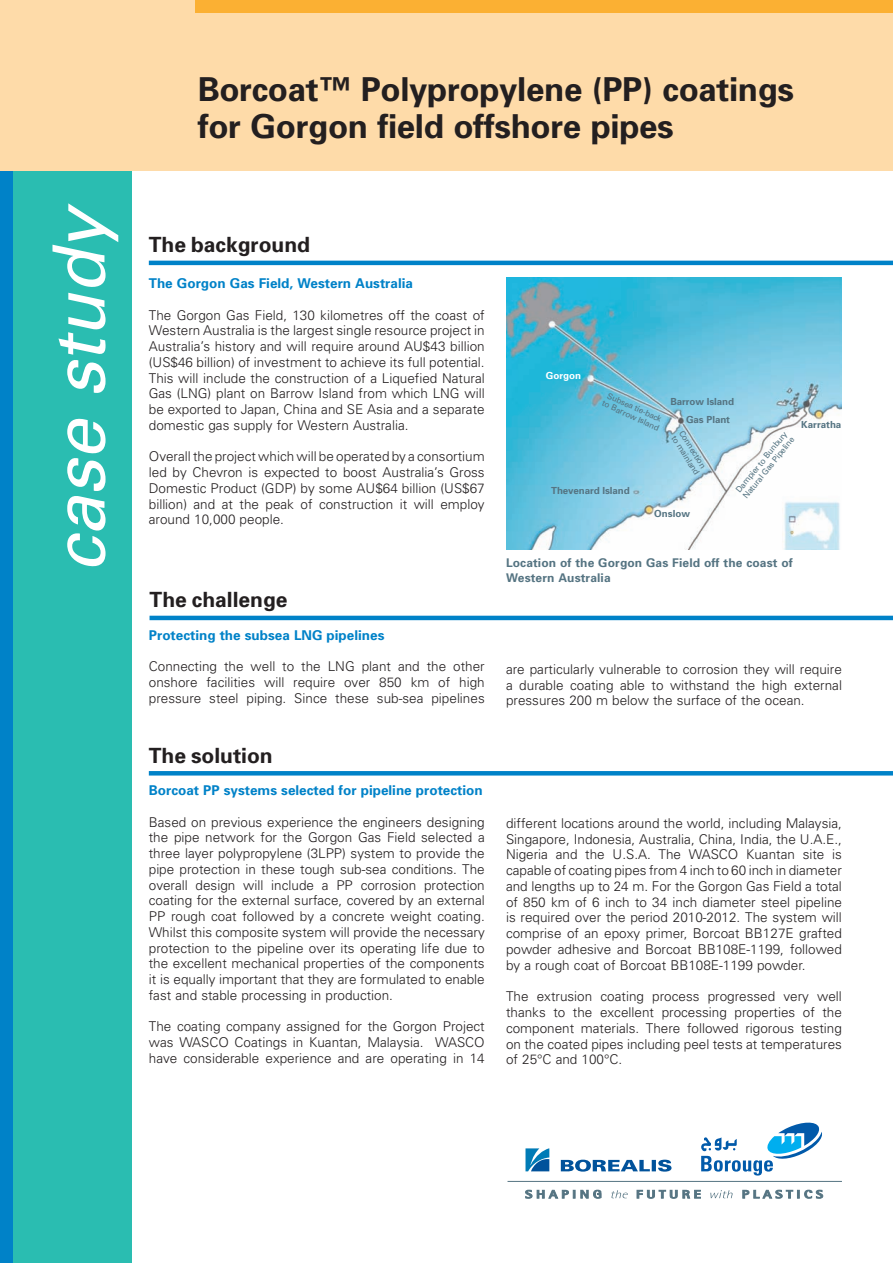
<style>
.page{position:relative;width:893px;height:1263px;background:#fff}
.page>*{position:absolute;margin:0;border:0;box-sizing:border-box;transform-origin:0 0}
.TITLE_CASE_STUDY{font:italic 72px "Univers";color:#fff}
.Case_Study_tint_7545{font:700 33px "Univers";letter-spacing:-.01em;color:#231f20}
._1_Section_head{font:700 21px "Univers";color:#231f20}
.Case_Study_tint_7545-2{font:300 13.5px/15.8px "Univers";color:#231f20;text-align:justify}
.Case_Study_tint_7545-3{font:700 13.5px "Univers";color:#0082c8}
.Case_Study_tint_7545-4{font:700 12px/15px "Univers";letter-spacing:.01em;color:#557482}
.Case_Study_tint_7545-5{font:700 9.75px "Univers";letter-spacing:-.01em;color:#557482}
.Case_Study_tint_7545-6{font:700 9.75px "Univers";color:#fff}
.Case_Study_tint_7545-7{font:8.25px "Univers";color:#557482}
</style>
<div class="page">
<div style="left:0;top:170px;width:132px;height:1093px;background:#2abdb1"></div>
<div style="left:0;top:170px;width:13px;height:1093px;background:#0082c8"></div>
<div style="left:0;top:0;width:893px;height:170px;background:#fedba9"></div>
<div style="left:196px;top:0;width:697px;height:13px;background:#fbb033"></div>
<hr style="left:149px;top:261px;width:744px;height:4px;background:#0082c8">
<svg style="left:701px;top:1122px;width:121px;height:53px"></svg>
<svg style="left:525px;top:1189px;width:77px;height:9px"></svg>
<svg style="left:611px;top:1190px;width:17px;height:8px"></svg>
<svg style="left:637px;top:1190px;width:64px;height:8px"></svg>
<svg style="left:710px;top:1190px;width:23px;height:8px"></svg>
<svg style="left:742px;top:1189px;width:81px;height:9px"></svg>
<hr style="left:507px;top:1181px;width:335px;height:1px;background:#557482">
<svg style="left:525px;top:1148px;width:24px;height:23px"></svg>
<svg style="left:561px;top:1160px;width:110px;height:11px"></svg>
<hr style="left:150px;top:616px;width:743px;height:4px;background:#0082c8">
<svg style="left:149px;top:771px;width:744px;height:4px;background:#0383c8"></svg>
<img style="left:506px;top:277px;width:336px;height:273px">
<p class="TITLE_CASE_STUDY" style="left:37px;top:572px;width:370px;rotate:-90deg">case study</p>
<p class="Case_Study_tint_7545" style="left:198px;top:69px;width:598px">Borcoat™ Polypropylene (PP) coatings</p>
<p class="Case_Study_tint_7545" style="left:198px;top:107px;width:477px">for Gorgon field offshore pipes</p>
<p class="_1_Section_head" style="left:149px;top:232px;width:163px">The background</p>
<p class="Case_Study_tint_7545-3" style="left:149px;top:275px;width:266px">The Gorgon Gas Field, Western Australia</p>
<p class="Case_Study_tint_7545-2" style="left:149px;top:307px;width:337px">The Gorgon Gas Field, 130 kilometres off the coast of Western Australia is the largest single resource project in Australia’s history and will require around AU$43 billion (US$46 billion) of investment to achieve its full potential.<br>This will include the construction of a Liquefied Natural Gas (LNG) plant on Barrow Island from which LNG will be exported to Japan, China and SE Asia and a separate domestic gas supply for Western Australia.</p>
<p class="Case_Study_tint_7545-2" style="left:149px;top:449px;width:337px">Overall the project which will be operated by a consortium led by Chevron is expected to boost Australia’s Gross Domestic Product (GDP) by some AU$64 billion (US$67 billion) and at the peak of construction it will employ around 10,000 people.</p>
<p class="_1_Section_head" style="left:150px;top:587px;width:139px">The challenge</p>
<p class="Case_Study_tint_7545-3" style="left:149px;top:627px;width:237px">Protecting the subsea LNG pipelines</p>
<p class="Case_Study_tint_7545-2" style="left:149px;top:659px;width:337px">Connecting the well to the LNG plant and the other onshore facilities will require over 850 km of high pressure steel piping. Since these sub-sea pipelines</p>
<p class="_1_Section_head" style="left:149px;top:742px;width:125px">The solution</p>
<p class="Case_Study_tint_7545-3" style="left:149px;top:782px;width:335px">Borcoat PP systems selected for pipeline protection</p>
<p class="Case_Study_tint_7545-2" style="left:149px;top:814px;width:337px">Based on previous experience the engineers designing the pipe network for the Gorgon Gas Field selected a three layer polypropylene (3LPP) system to provide the pipe protection in these tough sub-sea conditions. The overall design will include a PP corrosion protection coating for the external surface, covered by an external PP rough coat followed by a concrete weight coating.<br>Whilst this composite system will provide the necessary protection to the pipeline over its operating life due to the excellent mechanical properties of the components it is equally important that they are formulated to enable fast and stable processing in production.</p>
<p class="Case_Study_tint_7545-2" style="left:149px;top:1019px;width:337px">The coating company assigned for the Gorgon Project was WASCO Coatings in Kuantan, Malaysia. WASCO have considerable experience and are operating in 14</p>
<p class="Case_Study_tint_7545-6" style="left:546px;top:370px;width:37px">Gorgon</p>
<p class="Case_Study_tint_7545-7" style="left:610px;top:391px;width:60px;rotate:24deg">Subsea tie-back</p>
<p class="Case_Study_tint_7545-7" style="left:605px;top:398px;width:63px;rotate:24deg">to Barrow Island</p>
<p class="Case_Study_tint_7545-5" style="left:551px;top:484px;width:80px">Thevenard Island</p>
<p class="Case_Study_tint_7545-5" style="left:670px;top:395px;width:65px">Barrow Island</p>
<p class="Case_Study_tint_7545-5" style="left:686px;top:413px;width:45px">Gas Plant</p>
<p class="Case_Study_tint_7545-5" style="left:801px;top:418px;width:42px">Karratha</p>
<p class="Case_Study_tint_7545-7" style="left:685px;top:429px;width:44px;rotate:57deg">Connection</p>
<p class="Case_Study_tint_7545-7" style="left:677px;top:434px;width:46px;rotate:57deg">to mainland</p>
<p class="Case_Study_tint_7545-7" style="left:734px;top:488px;width:78px;rotate:-51deg">Dampier to Bunbury</p>
<p class="Case_Study_tint_7545-7" style="left:741px;top:494px;width:78px;rotate:-51deg">Natural Gas Pipeline</p>
<p class="Case_Study_tint_7545-5" style="left:654px;top:507px;width:37px">Onslow</p>
<p class="Case_Study_tint_7545-4" style="left:506px;top:555px;width:288px">Location of the Gorgon Gas Field off the coast of<br>Western Australia</p>
<p class="Case_Study_tint_7545-2" style="left:506px;top:661px;width:337px">are particularly vulnerable to corrosion they will require a durable coating able to withstand the high external pressures 200 m below the surface of the ocean.</p>
<p class="Case_Study_tint_7545-2" style="left:506px;top:815px;width:337px">different locations around the world, including Malaysia, Singapore, Indonesia, Australia, China, India, the U.A.E., Nigeria and the U.S.A. The WASCO Kuantan site is capable of coating pipes from 4 inch to 60 inch in diameter and lengths up to 24 m. For the Gorgon Gas Field a total of 850 km of 6 inch to 34 inch diameter steel pipeline is required over the period 2010-2012. The system will comprise of an epoxy primer, Borcoat BB127E grafted powder adhesive and Borcoat BB108E-1199, followed by a rough coat of Borcoat BB108E-1199 powder.</p>
<p class="Case_Study_tint_7545-2" style="left:506px;top:988px;width:337px">The extrusion coating process progressed very well thanks to the excellent processing properties of the component materials. There followed rigorous testing on the coated pipes including peel tests at temperatures of 25°C and 100°C.</p>
</div>
